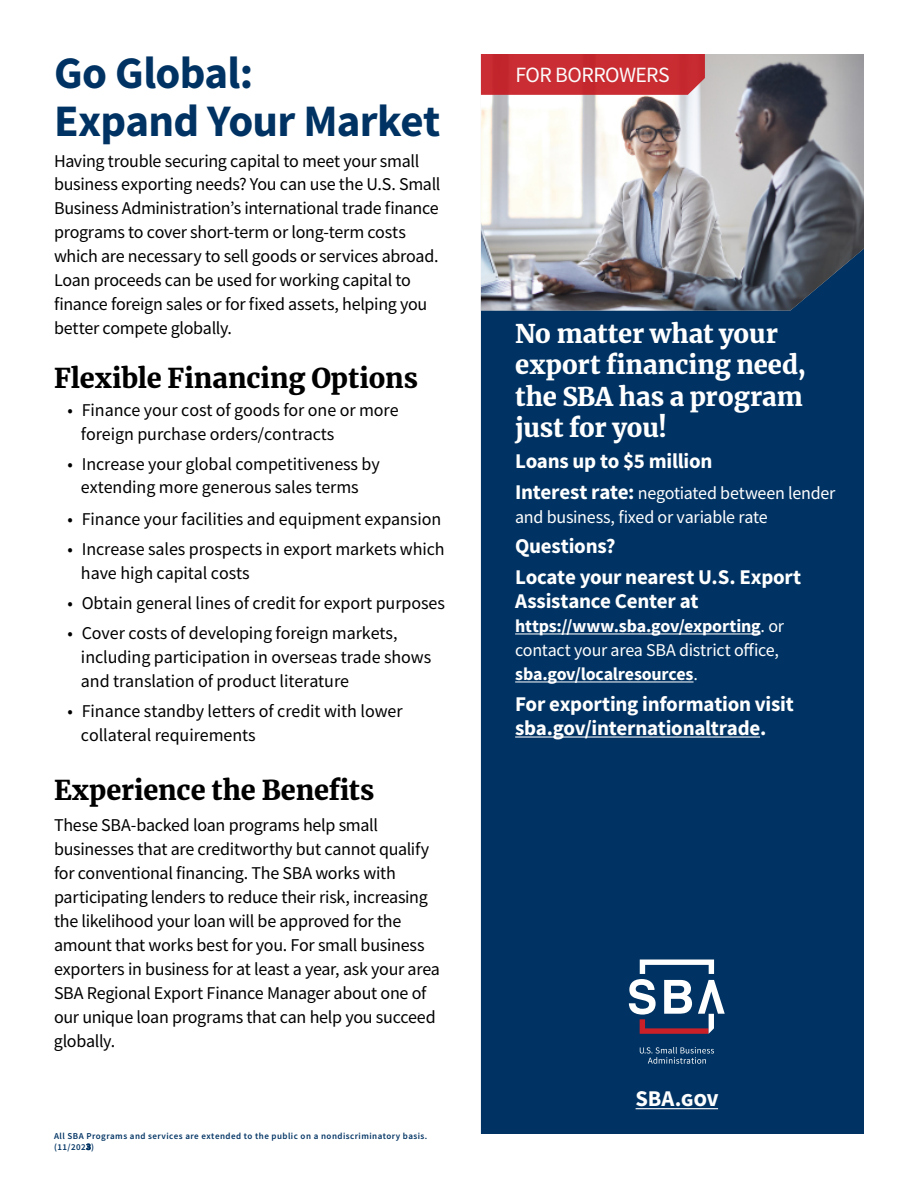
<style>
.page{position:relative;width:918px;height:1188px;background:#fff}
.page>*{position:absolute;margin:0;border:0;box-sizing:border-box;transform-origin:0 0}
.Header__Topic_Left{font:700 45px/48px "Source Sans Pro";letter-spacing:-.015em;color:#003363}
.Subhead__Topic_Left{font:900 27px "Merriweather";letter-spacing:-.005em;color:#000}
.Sidebar_Header__Whit{font:900 25.5px/31.5px "Merriweather";letter-spacing:-.005em;color:#fff}
.Copy__Intro{font:700 22.5px "Source Sans Pro";letter-spacing:-.01em;color:#fff}
.Header__Topic_Left-2{font:21.75px "Source Sans Pro";letter-spacing:-.025em;color:#fbfbfb}
.Sidebar_White_Copy{font:700 21px/24px "Source Sans Pro";letter-spacing:-.015em;color:#fff}
.Copy__Body{font:18px/24px "Source Sans Pro";letter-spacing:-.005em;color:#000}
.Copy__Intro-2{font:18px/24px "Source Sans Pro";letter-spacing:-.015em;color:#000}
.Sidebar_White_Copy-2{font:700 18px/24px "Source Sans Pro";letter-spacing:-.01em;color:#fff}
.Sidebar_White_Copy-3{font:18px/24px "Source Sans Pro";letter-spacing:-.015em;color:#fff}
.Mousetype{font:600 9px/10.8px "Source Sans Pro";letter-spacing:.05em;color:#003363}
.s1{font-weight:700;font-size:21px}
.s2{font-weight:400}
</style>
<div class="page">
<div style="left:481px;top:310px;width:383px;height:824px;background:#003363"></div>
<img style="left:481px;top:54px;width:383px;height:256px">
<div style="left:481px;top:54px;width:224px;height:41px;background:#c92d33"></div>
<hr style="left:515px;top:634px;width:246px;height:1px;background:#fff">
<hr style="left:515px;top:682px;width:179px;height:1px;background:#fff">
<hr style="left:515px;top:736px;width:245px;height:2px;background:#fff">
<svg style="left:629px;top:960px;width:96px;height:74px"></svg>
<svg style="left:640px;top:1047px;width:74px;height:17px"></svg>
<hr style="left:636px;top:1108px;width:82px;height:1px;background:#fff">
<h1 class="Header__Topic_Left" style="left:54px;top:48px;width:388px">Go Global:<br>Expand Your Market</h1>
<h1 class="Header__Topic_Left-2" style="left:515px;top:61px;width:156px">FOR BORROWERS</h1>
<p class="Copy__Intro-2" style="left:54px;top:148px;width:388px">Having trouble securing capital to meet your small business exporting needs? You can use the U.S. Small Business Administration’s international trade finance programs to cover short-term or long-term costs which are necessary to sell goods or services abroad.<br>Loan proceeds can be used for working capital to finance foreign sales or for fixed assets, helping you better compete globally.</p>
<h2 class="Subhead__Topic_Left" style="left:54px;top:359px;width:366px">Flexible Financing Options</h2>
<p class="Copy__Body" style="left:81px;top:398px;width:319px;text-indent:-13px">• Finance your cost of goods for one or more foreign purchase orders/contracts</p>
<p class="Copy__Body" style="left:68px;top:452px;width:314px;line-height:23.5px;text-align:center">• Increase your global competitiveness by extending more generous sales terms</p>
<p class="Copy__Body" style="left:68px;top:507px;width:375px">• Finance your facilities and equipment expansion</p>
<p class="Copy__Body" style="left:81px;top:537px;width:365px;text-indent:-13px">• Increase sales prospects in export markets which have high capital costs</p>
<p class="Copy__Body" style="left:68px;top:591px;width:379px">• Obtain general lines of credit for export purposes</p>
<p class="Copy__Body" style="left:81px;top:621px;width:352px;text-indent:-13px">• Cover costs of developing foreign markets, including participation in overseas trade shows and translation of product literature</p>
<p class="Copy__Body" style="left:81px;top:699px;width:323px;text-indent:-13px">• Finance standby letters of credit with lower collateral requirements</p>
<h2 class="Subhead__Topic_Left" style="left:54px;top:772px;width:322px">Experience the Benefits</h2>
<p class="Copy__Body" style="left:54px;top:813px;width:387px">These SBA-backed loan programs help small businesses that are creditworthy but cannot qualify for conventional financing. The SBA works with participating lenders to reduce their risk, increasing the likelihood your loan will be approved for the amount that works best for you. For small business exporters in business for at least a year, ask your area SBA Regional Export Finance Manager about one of our unique loan programs that can help you succeed globally.</p>
<h2 class="Sidebar_Header__Whit" style="left:515px;top:317px;width:292px">No matter what your export financing need, the SBA has a program just for you!</h2>
<p class="Sidebar_White_Copy" style="left:515px;top:449px;width:199px">Loans up to $5 million</p>
<p class="Sidebar_White_Copy-3" style="left:515px;top:481px;width:322px"><span class="s1">Interest rate:</span> negotiated between lender and business, fixed or variable rate</p>
<h3 class="Sidebar_White_Copy" style="left:515px;top:534px;width:102px">Questions?</h3>
<p class="Sidebar_White_Copy" style="left:515px;top:565px;width:288px">Locate your nearest U.S. Export<br>Assistance Center at</p>
<p class="Sidebar_White_Copy-2" style="left:515px;top:614px;width:270px">https://www.sba.gov/exporting<span class="s2">. or contact your area SBA district office, </span>sba.gov/localresources<span class="s2">.</span></p>
<p class="Sidebar_White_Copy" style="left:515px;top:692px;width:280px">For exporting information visit sba.gov/internationaltrade.</p>
<p class="Mousetype" style="left:54px;top:1130px;width:375px">All SBA Programs and services are extended to the public on a nondiscriminatory basis. (11/2023)</p>
<p class="Copy__Intro" style="left:636px;top:1084px;width:84px">SBA.gov</p>
</div>
